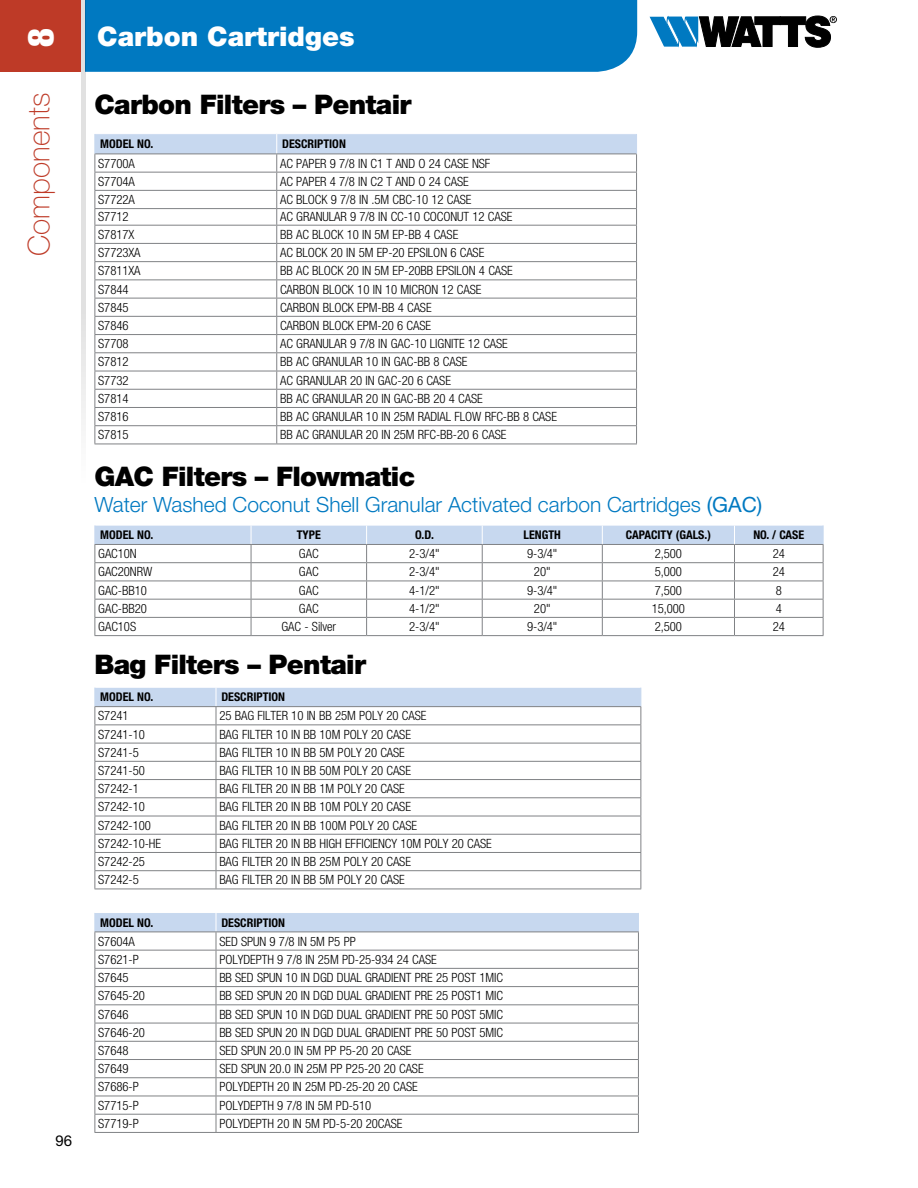
<style>
.page{position:relative;width:918px;height:1188px;background:#fff}
.page>*{position:absolute;margin:0;border:0;box-sizing:border-box;transform-origin:0 0}
.t1{font:900 condensed 36px "Helvetica Neue LT Std";color:#fff}
.t2{font:100 30px "Helvetica Neue LT Std";color:#be3a27}
.t3{font:900 27px "Helvetica Neue LT Std";letter-spacing:-.025em;color:#000}
.t4{font:900 27px "Helvetica Neue LT Std";color:#fff}
.t5{font:300 21px "Helvetica Neue LT Std";color:#0079c1}
.t6{font:15px "Helvetica Neue LT Std";color:#000}
.t7{font:300 condensed 12.75px "Helvetica Neue LT Std";letter-spacing:-.005em;color:#000}
.t8{font:700 condensed 12px "Helvetica Neue LT Std";color:#000}
.s1{font-weight:400}
</style>
<div class="page">
<hr style="left:94px;top:444px;width:183px;height:1px;background:#808285">
<hr style="left:277px;top:444px;width:360px;height:1px;background:#808285">
<svg style="left:94px;top:134px;width:543px;height:310px"></svg>
<hr style="left:95px;top:635px;width:156px;height:1px;background:#808285">
<hr style="left:251px;top:635px;width:116px;height:1px;background:#808285">
<hr style="left:367px;top:635px;width:115px;height:1px;background:#808285">
<hr style="left:482px;top:635px;width:120px;height:1px;background:#808285">
<hr style="left:602px;top:635px;width:132px;height:1px;background:#808285">
<hr style="left:734px;top:635px;width:90px;height:1px;background:#808285">
<svg style="left:95px;top:525px;width:729px;height:110px"></svg>
<hr style="left:94px;top:889px;width:122px;height:1px;background:#808285">
<hr style="left:216px;top:889px;width:425px;height:1px;background:#808285">
<svg style="left:94px;top:687px;width:547px;height:202px"></svg>
<svg style="left:94px;top:913px;width:545px;height:219px"></svg>
<hr style="left:94px;top:1132px;width:122px;height:1px;background:#808285">
<hr style="left:216px;top:1132px;width:423px;height:1px;background:#808285">
<div style="left:85px;top:0;width:552px;height:72px;background:#0079c1"></div>
<div style="left:0;top:0;width:81px;height:72px;background:#be3a27"></div>
<svg style="left:81px;top:0;width:4px;height:425px;background:#e3e3e3"></svg>
<svg style="left:650px;top:15px;width:187px;height:32px"></svg>
<h1 class="t1" style="left:19px;top:47px;width:20px;rotate:-90deg">8</h1>
<h2 class="t2" style="left:22px;top:256px;width:164px;rotate:-90deg">Components</h2>
<p class="t6" style="left:56px;top:1132px;width:18px">96</p>
<h3 class="t4" style="left:97px;top:21px;width:259px">Carbon Cartridges</h3>
<h3 class="t3" style="left:94px;top:88px;width:319px">Carbon Filters – Pentair</h3>
<p class="t8" style="left:100px;top:136px;width:55px">MODEL NO.</p>
<p class="t8" style="left:282px;top:136px;width:64px">DESCRIPTION</p>
<p class="t7" style="left:98px;top:156px;width:38px">S7700A</p>
<p class="t7" style="left:280px;top:156px;width:212px">AC PAPER 9 7/8 IN C1 T AND O 24 CASE NSF</p>
<p class="t7" style="left:98px;top:174px;width:38px">S7704A</p>
<p class="t7" style="left:280px;top:174px;width:190px">AC PAPER 4 7/8 IN C2 T AND O 24 CASE</p>
<p class="t7" style="left:98px;top:192px;width:38px">S7722A</p>
<p class="t7" style="left:280px;top:192px;width:193px">AC BLOCK 9 7/8 IN .5M CBC-10 12 CASE</p>
<p class="t7" style="left:98px;top:210px;width:32px">S7712</p>
<p class="t7" style="left:280px;top:210px;width:234px">AC GRANULAR 9 7/8 IN CC-10 COCONUT 12 CASE</p>
<p class="t7" style="left:98px;top:227px;width:38px">S7817X</p>
<p class="t7" style="left:280px;top:227px;width:180px">BB AC BLOCK 10 IN 5M EP-BB 4 CASE</p>
<p class="t7" style="left:98px;top:245px;width:44px">S7723XA</p>
<p class="t7" style="left:280px;top:245px;width:206px">AC BLOCK 20 IN 5M EP-20 EPSILON 6 CASE</p>
<p class="t7" style="left:98px;top:263px;width:44px">S7811XA</p>
<p class="t7" style="left:280px;top:263px;width:234px">BB AC BLOCK 20 IN 5M EP-20BB EPSILON 4 CASE</p>
<p class="t7" style="left:98px;top:282px;width:32px">S7844</p>
<p class="t7" style="left:280px;top:282px;width:203px">CARBON BLOCK 10 IN 10 MICRON 12 CASE</p>
<p class="t7" style="left:98px;top:300px;width:32px">S7845</p>
<p class="t7" style="left:280px;top:300px;width:153px">CARBON BLOCK EPM-BB 4 CASE</p>
<p class="t7" style="left:98px;top:318px;width:32px">S7846</p>
<p class="t7" style="left:280px;top:318px;width:153px">CARBON BLOCK EPM-20 6 CASE</p>
<p class="t7" style="left:98px;top:336px;width:32px">S7708</p>
<p class="t7" style="left:280px;top:336px;width:229px">AC GRANULAR 9 7/8 IN GAC-10 LIGNITE 12 CASE</p>
<p class="t7" style="left:98px;top:355px;width:32px">S7812</p>
<p class="t7" style="left:280px;top:355px;width:189px">BB AC GRANULAR 10 IN GAC-BB 8 CASE</p>
<p class="t7" style="left:98px;top:373px;width:32px">S7732</p>
<p class="t7" style="left:280px;top:373px;width:172px">AC GRANULAR 20 IN GAC-20 6 CASE</p>
<p class="t7" style="left:98px;top:391px;width:32px">S7814</p>
<p class="t7" style="left:280px;top:391px;width:204px">BB AC GRANULAR 20 IN GAC-BB 20 4 CASE</p>
<p class="t7" style="left:98px;top:409px;width:32px">S7816</p>
<p class="t7" style="left:280px;top:409px;width:278px">BB AC GRANULAR 10 IN 25M RADIAL FLOW RFC-BB 8 CASE</p>
<p class="t7" style="left:98px;top:428px;width:32px">S7815</p>
<p class="t7" style="left:280px;top:428px;width:228px">BB AC GRANULAR 20 IN 25M RFC-BB-20 6 CASE</p>
<h3 class="t3" style="left:95px;top:460px;width:322px">GAC Filters – Flowmatic</h3>
<h3 class="t5" style="left:94px;top:492px;width:669px">Water Washed Coconut Shell Granular Activated carbon Cartridges <span class="s1">(GAC)</span></h3>
<p class="t8" style="left:100px;top:528px;width:55px">MODEL NO.</p>
<p class="t8" style="left:297px;top:528px;width:25px">TYPE</p>
<p class="t8" style="left:415px;top:528px;width:20px">O.D.</p>
<p class="t8" style="left:524px;top:528px;width:39px">LENGTH</p>
<p class="t8" style="left:626px;top:528px;width:86px">CAPACITY (GALS.)</p>
<p class="t8" style="left:753px;top:528px;width:52px">NO. / CASE</p>
<p class="t7" style="left:98px;top:546px;width:40px">GAC10N</p>
<p class="t7" style="left:299px;top:546px;width:21px">GAC</p>
<p class="t7" style="left:409px;top:546px;width:32px">2-3/4"</p>
<p class="t7" style="left:527px;top:546px;width:32px">9-3/4"</p>
<p class="t7" style="left:655px;top:546px;width:29px">2,500</p>
<p class="t7" style="left:773px;top:546px;width:14px">24</p>
<p class="t7" style="left:98px;top:565px;width:56px">GAC20NRW</p>
<p class="t7" style="left:299px;top:565px;width:21px">GAC</p>
<p class="t7" style="left:409px;top:565px;width:32px">2-3/4"</p>
<p class="t7" style="left:534px;top:565px;width:18px">20"</p>
<p class="t7" style="left:655px;top:565px;width:29px">5,000</p>
<p class="t7" style="left:773px;top:565px;width:14px">24</p>
<p class="t7" style="left:98px;top:583px;width:50px">GAC-BB10</p>
<p class="t7" style="left:299px;top:583px;width:21px">GAC</p>
<p class="t7" style="left:409px;top:583px;width:32px">4-1/2"</p>
<p class="t7" style="left:527px;top:583px;width:32px">9-3/4"</p>
<p class="t7" style="left:655px;top:583px;width:29px">7,500</p>
<p class="t7" style="left:776px;top:583px;width:8px">8</p>
<p class="t7" style="left:98px;top:601px;width:50px">GAC-BB20</p>
<p class="t7" style="left:299px;top:601px;width:21px">GAC</p>
<p class="t7" style="left:409px;top:601px;width:32px">4-1/2"</p>
<p class="t7" style="left:534px;top:601px;width:18px">20"</p>
<p class="t7" style="left:652px;top:601px;width:35px">15,000</p>
<p class="t7" style="left:776px;top:601px;width:8px">4</p>
<p class="t7" style="left:98px;top:619px;width:39px">GAC10S</p>
<p class="t7" style="left:282px;top:619px;width:56px">GAC - Silver</p>
<p class="t7" style="left:409px;top:619px;width:32px">2-3/4"</p>
<p class="t7" style="left:527px;top:619px;width:32px">9-3/4"</p>
<p class="t7" style="left:655px;top:619px;width:29px">2,500</p>
<p class="t7" style="left:773px;top:619px;width:14px">24</p>
<h3 class="t3" style="left:94px;top:648px;width:273px">Bag Filters – Pentair</h3>
<p class="t8" style="left:100px;top:690px;width:55px">MODEL NO.</p>
<p class="t8" style="left:221px;top:690px;width:64px">DESCRIPTION</p>
<p class="t7" style="left:98px;top:708px;width:32px">S7241</p>
<p class="t7" style="left:219px;top:708px;width:209px">25 BAG FILTER 10 IN BB 25M POLY 20 CASE</p>
<p class="t7" style="left:98px;top:727px;width:48px">S7241-10</p>
<p class="t7" style="left:219px;top:727px;width:193px">BAG FILTER 10 IN BB 10M POLY 20 CASE</p>
<p class="t7" style="left:98px;top:745px;width:42px">S7241-5</p>
<p class="t7" style="left:219px;top:745px;width:187px">BAG FILTER 10 IN BB 5M POLY 20 CASE</p>
<p class="t7" style="left:98px;top:763px;width:48px">S7241-50</p>
<p class="t7" style="left:219px;top:763px;width:193px">BAG FILTER 10 IN BB 50M POLY 20 CASE</p>
<p class="t7" style="left:98px;top:781px;width:42px">S7242-1</p>
<p class="t7" style="left:219px;top:781px;width:187px">BAG FILTER 20 IN BB 1M POLY 20 CASE</p>
<p class="t7" style="left:98px;top:800px;width:48px">S7242-10</p>
<p class="t7" style="left:219px;top:800px;width:193px">BAG FILTER 20 IN BB 10M POLY 20 CASE</p>
<p class="t7" style="left:98px;top:818px;width:54px">S7242-100</p>
<p class="t7" style="left:219px;top:818px;width:199px">BAG FILTER 20 IN BB 100M POLY 20 CASE</p>
<p class="t7" style="left:98px;top:836px;width:64px">S7242-10-HE</p>
<p class="t7" style="left:219px;top:836px;width:274px">BAG FILTER 20 IN BB HIGH EFFICIENCY 10M POLY 20 CASE</p>
<p class="t7" style="left:98px;top:854px;width:48px">S7242-25</p>
<p class="t7" style="left:219px;top:854px;width:193px">BAG FILTER 20 IN BB 25M POLY 20 CASE</p>
<p class="t7" style="left:98px;top:873px;width:42px">S7242-5</p>
<p class="t7" style="left:219px;top:873px;width:187px">BAG FILTER 20 IN BB 5M POLY 20 CASE</p>
<p class="t8" style="left:100px;top:915px;width:55px">MODEL NO.</p>
<p class="t8" style="left:221px;top:915px;width:64px">DESCRIPTION</p>
<p class="t7" style="left:98px;top:934px;width:38px">S7604A</p>
<p class="t7" style="left:219px;top:934px;width:138px">SED SPUN 9 7/8 IN 5M P5 PP</p>
<p class="t7" style="left:98px;top:952px;width:42px">S7621-P</p>
<p class="t7" style="left:219px;top:952px;width:219px">POLYDEPTH 9 7/8 IN 25M PD-25-934 24 CASE</p>
<p class="t7" style="left:98px;top:970px;width:32px">S7645</p>
<p class="t7" style="left:219px;top:970px;width:285px">BB SED SPUN 10 IN DGD DUAL GRADIENT PRE 25 POST 1MIC</p>
<p class="t7" style="left:98px;top:988px;width:48px">S7645-20</p>
<p class="t7" style="left:219px;top:988px;width:285px">BB SED SPUN 20 IN DGD DUAL GRADIENT PRE 25 POST1 MIC</p>
<p class="t7" style="left:98px;top:1007px;width:32px">S7646</p>
<p class="t7" style="left:219px;top:1007px;width:285px">BB SED SPUN 10 IN DGD DUAL GRADIENT PRE 50 POST 5MIC</p>
<p class="t7" style="left:98px;top:1025px;width:48px">S7646-20</p>
<p class="t7" style="left:219px;top:1025px;width:285px">BB SED SPUN 20 IN DGD DUAL GRADIENT PRE 50 POST 5MIC</p>
<p class="t7" style="left:98px;top:1043px;width:32px">S7648</p>
<p class="t7" style="left:219px;top:1043px;width:194px">SED SPUN 20.0 IN 5M PP P5-20 20 CASE</p>
<p class="t7" style="left:98px;top:1061px;width:32px">S7649</p>
<p class="t7" style="left:219px;top:1061px;width:206px">SED SPUN 20.0 IN 25M PP P25-20 20 CASE</p>
<p class="t7" style="left:98px;top:1080px;width:42px">S7686-P</p>
<p class="t7" style="left:219px;top:1080px;width:200px">POLYDEPTH 20 IN 25M PD-25-20 20 CASE</p>
<p class="t7" style="left:98px;top:1098px;width:42px">S7715-P</p>
<p class="t7" style="left:219px;top:1098px;width:153px">POLYDEPTH 9 7/8 IN 5M PD-510</p>
<p class="t7" style="left:98px;top:1116px;width:42px">S7719-P</p>
<p class="t7" style="left:219px;top:1116px;width:185px">POLYDEPTH 20 IN 5M PD-5-20 20CASE</p>
</div>
